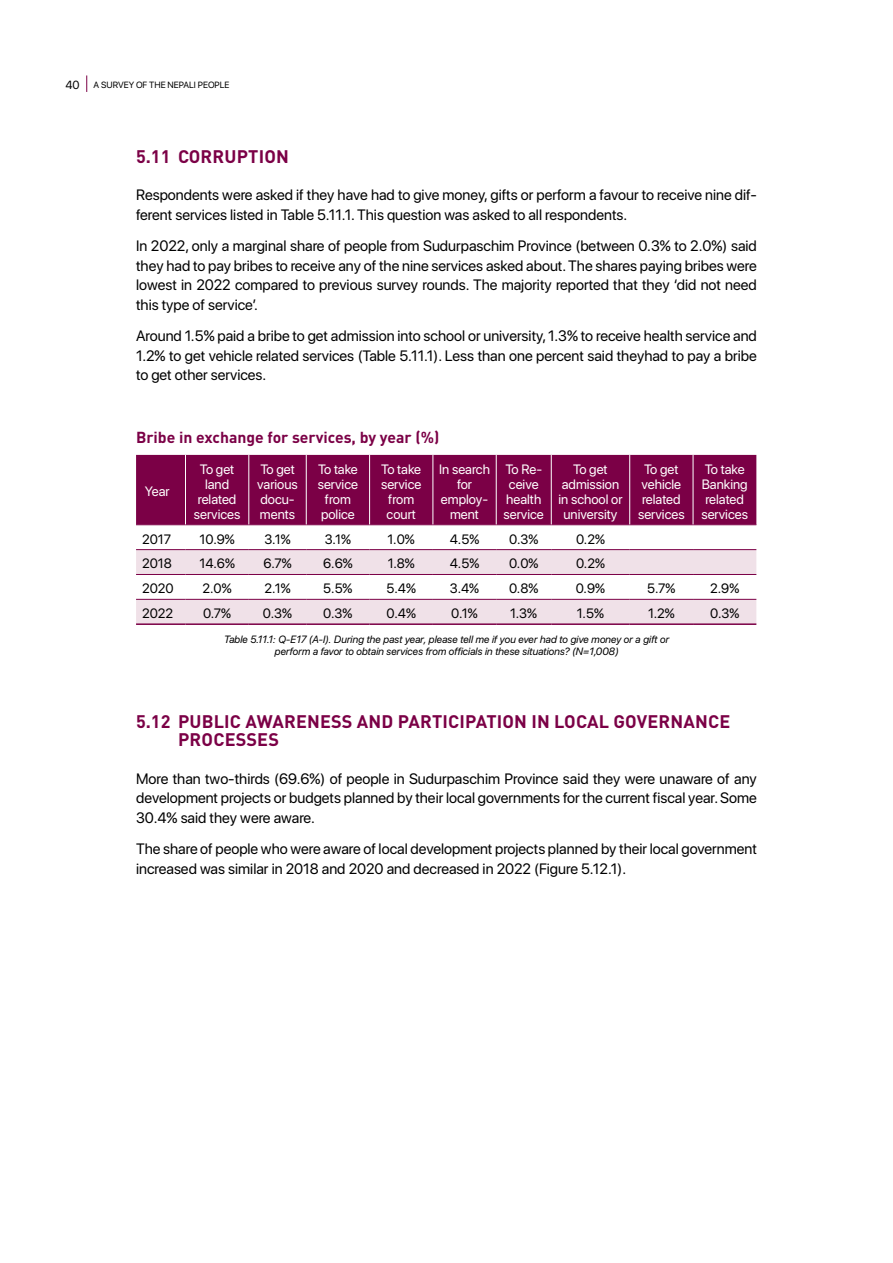
<style>
.page{position:relative;width:893px;height:1263px;background:#fff}
.page>*{position:absolute;margin:0;border:0;box-sizing:border-box;transform-origin:0 0}
.t1{font:700 18px/18px "DIN Pro";letter-spacing:.01em;color:#7b0046}
.t2{font:700 15.75px "DIN Pro";color:#7b0046}
.t3{font:15px/19.5px "SF Pro Display";color:#000;text-align:justify}
.t4{font:13.5px/15px "SF Pro Display";color:#fff;text-align:center}
.t5{font:13.5px "SF Pro Display";color:#000}
.t6{font:italic 10.5px/12px "SF Pro Display";color:#000;text-align:center}
.t7{font:9px "SF Pro Display";color:#000}
.s1{font-size:11.7px}
</style>
<div class="page">
<svg style="left:86px;top:75px;width:1px;height:17px"></svg>
<div style="left:136px;top:455px;width:620px;height:69px;background:#7b0046"></div>
<svg style="left:136px;top:525px;width:620px;height:1px"></svg>
<svg style="left:136px;top:550px;width:620px;height:73px;fill:#f0e1e8"></svg>
<hr style="left:136px;top:524px;width:49px;height:1px;background:#7b0046">
<hr style="left:185px;top:524px;width:64px;height:1px;background:#7b0046">
<hr style="left:249px;top:524px;width:57px;height:1px;background:#7b0046">
<hr style="left:306px;top:524px;width:64px;height:1px;background:#7b0046">
<hr style="left:370px;top:524px;width:63px;height:1px;background:#7b0046">
<hr style="left:433px;top:524px;width:63px;height:1px;background:#7b0046">
<hr style="left:496px;top:524px;width:55px;height:1px;background:#7b0046">
<hr style="left:551px;top:524px;width:79px;height:1px;background:#7b0046">
<hr style="left:630px;top:524px;width:63px;height:1px;background:#7b0046">
<hr style="left:693px;top:524px;width:63px;height:1px;background:#7b0046">
<hr style="left:136px;top:549px;width:49px;height:1px;background:#7b0046">
<hr style="left:185px;top:549px;width:64px;height:1px;background:#7b0046">
<hr style="left:249px;top:549px;width:57px;height:1px;background:#7b0046">
<hr style="left:306px;top:549px;width:64px;height:1px;background:#7b0046">
<hr style="left:370px;top:549px;width:63px;height:1px;background:#7b0046">
<hr style="left:433px;top:549px;width:63px;height:1px;background:#7b0046">
<hr style="left:496px;top:549px;width:55px;height:1px;background:#7b0046">
<hr style="left:551px;top:549px;width:79px;height:1px;background:#7b0046">
<hr style="left:630px;top:549px;width:63px;height:1px;background:#7b0046">
<hr style="left:693px;top:549px;width:63px;height:1px;background:#7b0046">
<hr style="left:136px;top:574px;width:49px;height:1px;background:#7b0046">
<hr style="left:185px;top:574px;width:64px;height:1px;background:#7b0046">
<hr style="left:249px;top:574px;width:57px;height:1px;background:#7b0046">
<hr style="left:306px;top:574px;width:64px;height:1px;background:#7b0046">
<hr style="left:370px;top:574px;width:63px;height:1px;background:#7b0046">
<hr style="left:433px;top:574px;width:63px;height:1px;background:#7b0046">
<hr style="left:496px;top:574px;width:55px;height:1px;background:#7b0046">
<hr style="left:551px;top:574px;width:79px;height:1px;background:#7b0046">
<hr style="left:630px;top:574px;width:63px;height:1px;background:#7b0046">
<hr style="left:693px;top:574px;width:63px;height:1px;background:#7b0046">
<hr style="left:136px;top:599px;width:49px;height:1px;background:#7b0046">
<hr style="left:185px;top:599px;width:64px;height:1px;background:#7b0046">
<hr style="left:249px;top:599px;width:57px;height:1px;background:#7b0046">
<hr style="left:306px;top:599px;width:64px;height:1px;background:#7b0046">
<hr style="left:370px;top:599px;width:63px;height:1px;background:#7b0046">
<hr style="left:433px;top:599px;width:63px;height:1px;background:#7b0046">
<hr style="left:496px;top:599px;width:55px;height:1px;background:#7b0046">
<hr style="left:551px;top:599px;width:79px;height:1px;background:#7b0046">
<hr style="left:630px;top:599px;width:63px;height:1px;background:#7b0046">
<hr style="left:693px;top:599px;width:63px;height:1px;background:#7b0046">
<hr style="left:185px;top:455px;width:1px;height:69px;background:#fff">
<hr style="left:248px;top:455px;width:1px;height:69px;background:#fff">
<hr style="left:306px;top:455px;width:1px;height:69px;background:#fff">
<hr style="left:369px;top:455px;width:1px;height:69px;background:#fff">
<hr style="left:433px;top:455px;width:1px;height:69px;background:#fff">
<hr style="left:496px;top:455px;width:1px;height:69px;background:#fff">
<hr style="left:551px;top:455px;width:1px;height:69px;background:#fff">
<hr style="left:629px;top:455px;width:1px;height:69px;background:#fff">
<hr style="left:693px;top:455px;width:1px;height:69px;background:#fff">
<hr style="left:136px;top:623px;width:49px;height:2px;background:#7b0046">
<hr style="left:185px;top:623px;width:64px;height:2px;background:#7b0046">
<hr style="left:249px;top:623px;width:57px;height:2px;background:#7b0046">
<hr style="left:306px;top:623px;width:64px;height:2px;background:#7b0046">
<hr style="left:370px;top:623px;width:63px;height:2px;background:#7b0046">
<hr style="left:433px;top:623px;width:63px;height:2px;background:#7b0046">
<hr style="left:496px;top:623px;width:55px;height:2px;background:#7b0046">
<hr style="left:551px;top:623px;width:79px;height:2px;background:#7b0046">
<hr style="left:630px;top:623px;width:63px;height:2px;background:#7b0046">
<hr style="left:693px;top:623px;width:63px;height:2px;background:#7b0046">
<p class="t7" style="left:65px;top:78px;width:165px"><span class="s1">40</span> A survey of the nepali people</p>
<p class="t1" style="left:136px;top:146px;width:154px">5.11 CORRUPTION</p>
<p class="t3" style="left:136px;top:184px;width:622px">Respondents were asked if they have had to give money, gifts or perform a favour to receive nine dif&shy;ferent services listed in Table 5.11.1. This question was asked to all respondents.</p>
<p class="t3" style="left:136px;top:235px;width:622px">In 2022, only a marginal share of people from Sudurpaschim Province (between 0.3% to 2.0%) said they had to pay bribes to receive any of the nine services asked about. The shares paying bribes were lowest in 2022 compared to previous survey rounds. The majority reported that they ‘did not need this type of service’.</p>
<p class="t3" style="left:136px;top:325px;width:622px">Around 1.5% paid a bribe to get admission into school or university, 1.3% to receive health service and 1.2% to get vehicle related services (Table 5.11.1). Less than one percent said theyhad to pay a bribe to get other services.</p>
<p class="t2" style="left:136px;top:426px;width:305px">BRIBE IN EXCHANGE FOR SERVICES, BY YEAR (%)</p>
<p class="t4" style="left:142px;top:483px;width:29px">Year</p>
<p class="t4" style="left:194px;top:461px;width:48px">To get land related services</p>
<p class="t4" style="left:257px;top:461px;width:42px;text-align:left">To get various docu&shy;ments</p>
<p class="t4" style="left:318px;top:461px;width:42px">To take service from police</p>
<p class="t4" style="left:381px;top:461px;width:42px">To take service from court</p>
<p class="t4" style="left:439px;top:461px;width:52px">In search for employ&shy;ment</p>
<p class="t4" style="left:504px;top:461px;width:42px">To Re&shy;ceive health service</p>
<p class="t4" style="left:558px;top:461px;width:66px">To get admission in school or university</p>
<p class="t4" style="left:638px;top:461px;width:48px">To get vehicle related services</p>
<p class="t4" style="left:701px;top:461px;width:48px;text-align:left">To take<br>Banking related services</p>
<p class="t5" style="left:142px;top:529px;width:31px">2017</p>
<p class="t5" style="left:199px;top:529px;width:37px">10.9%</p>
<p class="t5" style="left:264px;top:529px;width:28px">3.1%</p>
<p class="t5" style="left:325px;top:529px;width:28px">3.1%</p>
<p class="t5" style="left:388px;top:529px;width:29px">1.0%</p>
<p class="t5" style="left:450px;top:529px;width:31px">4.5%</p>
<p class="t5" style="left:509px;top:529px;width:31px">0.3%</p>
<p class="t5" style="left:576px;top:529px;width:30px">0.2%</p>
<p class="t5" style="left:142px;top:554px;width:31px">2018</p>
<p class="t5" style="left:199px;top:554px;width:37px">14.6%</p>
<p class="t5" style="left:263px;top:554px;width:30px">6.7%</p>
<p class="t5" style="left:323px;top:554px;width:31px">6.6%</p>
<p class="t5" style="left:388px;top:554px;width:29px">1.8%</p>
<p class="t5" style="left:450px;top:554px;width:31px">4.5%</p>
<p class="t5" style="left:509px;top:554px;width:31px">0.0%</p>
<p class="t5" style="left:576px;top:554px;width:30px">0.2%</p>
<p class="t5" style="left:142px;top:579px;width:33px">2020</p>
<p class="t5" style="left:203px;top:579px;width:31px">2.0%</p>
<p class="t5" style="left:264px;top:579px;width:28px">2.1%</p>
<p class="t5" style="left:323px;top:579px;width:31px">5.5%</p>
<p class="t5" style="left:386px;top:579px;width:31px">5.4%</p>
<p class="t5" style="left:450px;top:579px;width:31px">3.4%</p>
<p class="t5" style="left:509px;top:579px;width:31px">0.8%</p>
<p class="t5" style="left:576px;top:579px;width:31px">0.9%</p>
<p class="t5" style="left:647px;top:579px;width:30px">5.7%</p>
<p class="t5" style="left:710px;top:579px;width:31px">2.9%</p>
<p class="t5" style="left:142px;top:604px;width:32px">2022</p>
<p class="t5" style="left:203px;top:604px;width:30px">0.7%</p>
<p class="t5" style="left:263px;top:604px;width:31px">0.3%</p>
<p class="t5" style="left:323px;top:604px;width:31px">0.3%</p>
<p class="t5" style="left:386px;top:604px;width:31px">0.4%</p>
<p class="t5" style="left:451px;top:604px;width:28px">0.1%</p>
<p class="t5" style="left:510px;top:604px;width:28px">1.3%</p>
<p class="t5" style="left:577px;top:604px;width:28px">1.5%</p>
<p class="t5" style="left:648px;top:604px;width:28px">1.2%</p>
<p class="t5" style="left:710px;top:604px;width:31px">0.3%</p>
<p class="t6" style="left:224px;top:633px;width:447px">Table 5.11.1: Q-E17 (A-I). During the past year, please tell me if you ever had to give money or a gift or perform a favor to obtain services from officials in these situations? (N=1,008)</p>
<p class="t1" style="left:178px;top:712px;width:554px;text-indent:-42px">5.12 PUBLIC AWARENESS AND PARTICI PATION I N LOCAL GOVERNANCE<br>PROCESSES</p>
<p class="t3" style="left:136px;top:768px;width:622px">More than two-thirds (69.6%) of people in Sudurpaschim Province said they were unaware of any development projects or budgets planned by their local governments for the current fiscal year. Some 30.4% said they were aware.</p>
<p class="t3" style="left:136px;top:838px;width:622px">The share of people who were aware of local development projects planned by their local government increased was similar in 2018 and 2020 and decreased in 2022 (Figure 5.12.1).</p>
</div>
